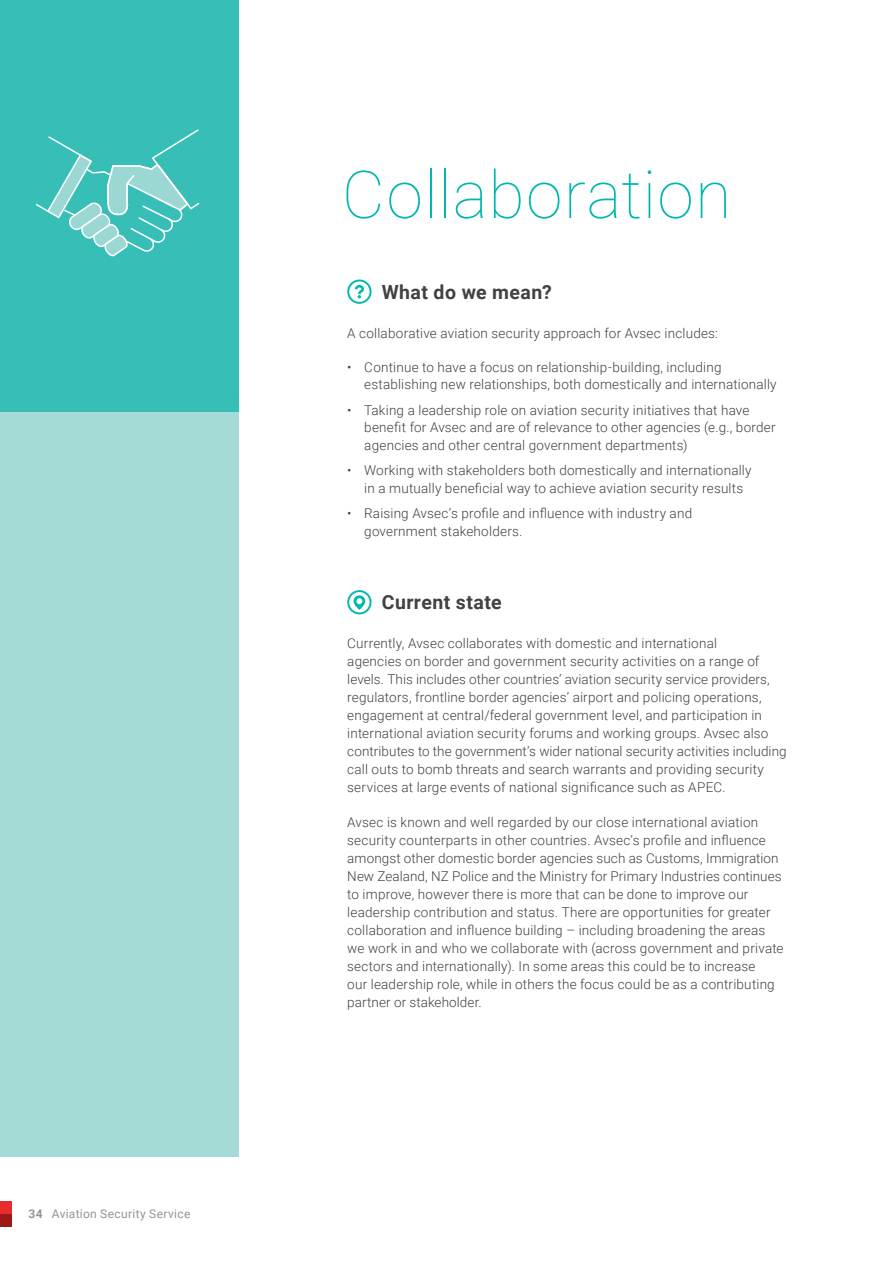
<style>
.page{position:relative;width:893px;height:1263px;background:#fff}
.page>*{position:absolute;margin:0;border:0;box-sizing:border-box;transform-origin:0 0}
.t1{font:100 66px "Roboto";letter-spacing:.015em;color:#00b8b0}
.t2{font:700 19.5px "Roboto";letter-spacing:.02em;color:#414042}
.t3{font:300 13.5px/18px "Roboto";letter-spacing:.015em;color:#414042}
.t4{font:12px "Roboto";letter-spacing:.03em;color:#939598}
.s1{font-weight:700}
</style>
<div class="page">
<div style="left:0;top:0;width:238px;height:412px;background:#37beb7"></div>
<div style="left:0;top:412px;width:238px;height:745px;background:#a5dbd7"></div>
<div style="left:347px;top:280px;width:25px;height:24px;border:2px solid #00b8b0;border-radius:50%"></div>
<svg style="left:355px;top:285px;width:9px;height:13px"></svg>
<div style="left:347px;top:590px;width:25px;height:24px;border:2px solid #00b8b0;border-radius:50%"></div>
<svg style="left:354px;top:595px;width:11px;height:15px"></svg>
<svg style="left:35px;top:129px;width:165px;height:128px"></svg>
<div style="left:0;top:1202px;width:12px;height:12px;background:#e82c2e"></div>
<div style="left:0;top:1214px;width:12px;height:12px;background:#9e1818"></div>
<p class="t4" style="left:29px;top:1205px;width:163px"><span class="s1">34</span> Aviation Security Service</p>
<h1 class="t1" style="left:342px;top:148px;width:391px">Collaboration</h1>
<h2 class="t2" style="left:382px;top:278px;width:171px">What do we mean?</h2>
<p class="t3" style="left:347px;top:323px;width:372px">A collaborative aviation security approach for Avsec includes:</p>
<p class="t3" style="left:364px;top:358px;width:414px;line-height:17.2px;text-indent:-17px">• Continue to have a focus on relationship-building, including establishing new relationships, both domestically and internationally</p>
<p class="t3" style="left:364px;top:401px;width:413px;line-height:17.2px;text-indent:-17px">• Taking a leadership role on aviation security initiatives that have benefit for Avsec and are of relevance to other agencies (e.g., border agencies and other central government departments)</p>
<p class="t3" style="left:364px;top:461px;width:389px;line-height:17.2px;text-indent:-17px">• Working with stakeholders both domestically and internationally in a mutually beneficial way to achieve aviation security results</p>
<p class="t3" style="left:364px;top:504px;width:329px;line-height:17.2px;text-indent:-17px">• Raising Avsec’s profile and influence with industry and government stakeholders.</p>
<h2 class="t2" style="left:382px;top:588px;width:122px">Current state</h2>
<p class="t3" style="left:347px;top:634px;width:441px">Currently, Avsec collaborates with domestic and international<br>agencies on border and government security activities on a range of levels. This includes other countries’ aviation security service providers, regulators, frontline border agencies’ airport and policing operations, engagement at central/federal government level, and participation in international aviation security forums and working groups. Avsec also contributes to the government’s wider national security activities including call outs to bomb threats and search warrants and providing security services at large events of national significance such as APEC.</p>
<p class="t3" style="left:347px;top:813px;width:438px">Avsec is known and well regarded by our close international aviation security counterparts in other countries. Avsec’s profile and influence amongst other domestic border agencies such as Customs, Immigration New Zealand, NZ Police and the Ministry for Primary Industries continues to improve, however there is more that can be done to improve our leadership contribution and status. There are opportunities for greater collaboration and influence building – including broadening the areas we work in and who we collaborate with (across government and private sectors and internationally). In some areas this could be to increase<br>our leadership role, while in others the focus could be as a contributing partner or stakeholder.</p>
</div>
